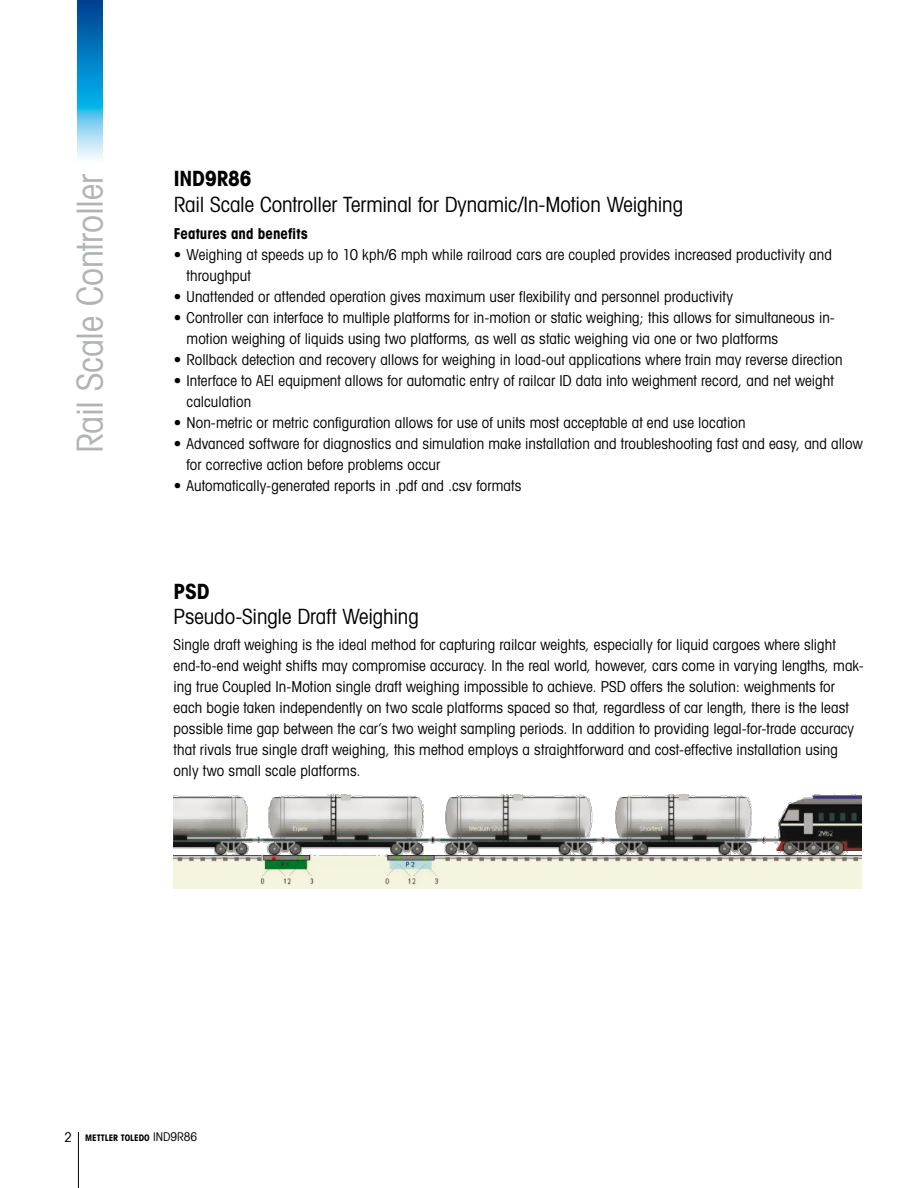
<style>
.page{position:relative;width:918px;height:1188px;background:#fff}
.page>*{position:absolute;margin:0;border:0;box-sizing:border-box;transform-origin:0 0}
.t1{font:36px "Avant Gardefor MT Bk";letter-spacing:-.01em;color:#b1b3b4}
.t2{font:21px "Avant Gardefor MT Bk";letter-spacing:-.005em;color:#000}
.t3{font:21px "Avant Gardefor MT Bd";letter-spacing:-.005em;color:#000}
.t4{font:15px/21px "Avant Gardefor MT Bk";letter-spacing:.005em;color:#000}
.t5{font:15px "Avant Gardefor MT Bd";letter-spacing:.005em;color:#000}
.t6{font:9px "Avant Gardefor MT Bd";color:#000}
.s1{font-family:"Avant Gardefor MT Bk";font-size:13.5px}
.s2{font-family:"Avant Gardefor MT Bk";font-size:12px}
</style>
<div class="page">
<img style="left:77px;top:0;width:26px;height:159px">
<hr style="left:78px;top:1132px;width:1px;height:56px;background:#000">
<img style="left:174px;top:793px;width:688px;height:95px">
<h1 class="t1" style="left:68px;top:453px;width:280px;rotate:-90deg">Rail Scale Controller</h1>
<h2 class="t3" style="left:174px;top:165px;width:79px">IND9R86</h2>
<h2 class="t2" style="left:174px;top:191px;width:511px">Rail Scale Controller Terminal for Dynamic/In-Motion Weighing</h2>
<p class="t5" style="left:174px;top:224px;width:135px">Features and benefits</p>
<p class="t4" style="left:187px;top:244px;width:647px;text-indent:-13px">• Weighing at speeds up to 10 kph/6 mph while railroad cars are coupled provides increased productivity and throughput</p>
<p class="t4" style="left:174px;top:286px;width:561px">• Unattended or attended operation gives maximum user flexibility and personnel productivity</p>
<p class="t4" style="left:187px;top:307px;width:650px;text-indent:-13px">• Controller can interface to multiple platforms for in-motion or static weighing; this allows for simultaneous in&shy;motion weighing of liquids using two platforms, as well as static weighing via one or two platforms</p>
<p class="t4" style="left:174px;top:349px;width:670px">• Rollback detection and recovery allows for weighing in load-out applications where train may reverse direction</p>
<p class="t4" style="left:187px;top:370px;width:649px;text-indent:-13px">• Interface to AEI equipment allows for automatic entry of railcar ID data into weighment record, and net weight calculation</p>
<p class="t4" style="left:174px;top:412px;width:573px">• Non-metric or metric configuration allows for use of units most acceptable at end use location</p>
<p class="t4" style="left:187px;top:433px;width:678px;text-indent:-13px">• Advanced software for diagnostics and simulation make installation and troubleshooting fast and easy, and allow for corrective action before problems occur</p>
<p class="t4" style="left:174px;top:475px;width:349px">• Automatically-generated reports in .pdf and .csv formats</p>
<h2 class="t3" style="left:174px;top:578px;width:37px">PSD</h2>
<h2 class="t2" style="left:174px;top:604px;width:247px">Pseudo-Single Draft Weighing</h2>
<p class="t4" style="left:174px;top:634px;width:692px">Single draft weighing is the ideal method for capturing railcar weights, especially for liquid cargoes where slight end-to-end weight shifts may compromise accuracy. In the real world, however, cars come in varying lengths, mak&shy;ing true Coupled In-Motion single draft weighing impossible to achieve. PSD offers the solution: weighments for each bogie taken independently on two scale platforms spaced so that, regardless of car length, there is the least possible time gap between the car’s two weight sampling periods. In addition to providing legal-for-trade accuracy that rivals true single draft weighing, this method employs a straightforward and cost-effective installation using only two small scale platforms.</p>
<p class="t6" style="left:65px;top:1132px;width:134px"><span class="s1">2</span> METTLER TOLEDO <span class="s2">IND9R86</span></p>
</div>
